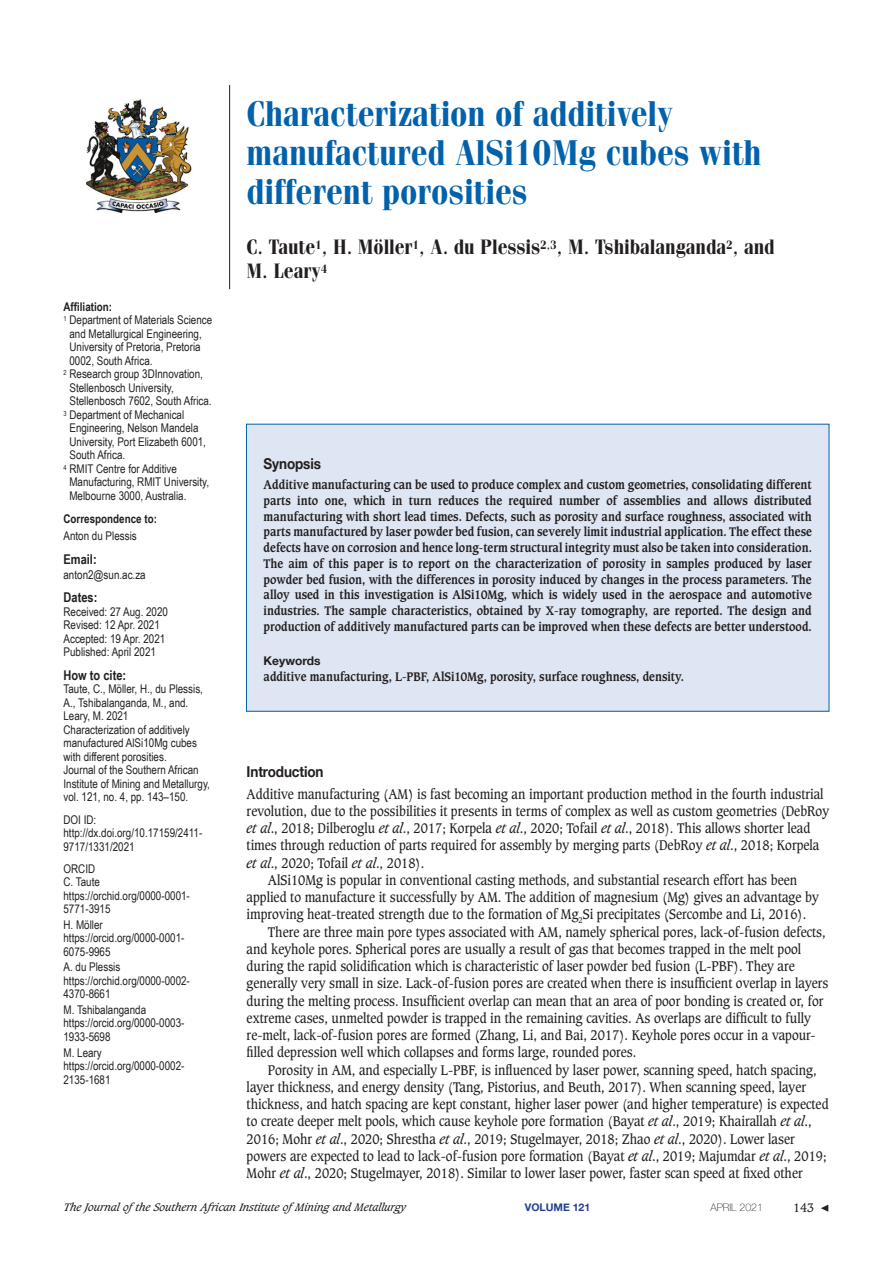
<style>
.page{position:relative;width:893px;height:1263px;background:#fff}
.page>*{position:absolute;margin:0;border:0;box-sizing:border-box;transform-origin:0 0}
.Body_Copy{font:36px/39px "Cg Fenice Bd";color:#0161aa;scale:.9 1}
.Body_Copy-2{font:21px/24px "Cg Fenice Bd";color:#231f20;scale:.9 1}
._1st_Level_Header{font:700 15px "Helvetica Neue";letter-spacing:-.01em;color:#231f20;scale:.9 1}
.Body_Copy-3{font:13.5px/17.2px "Caxton";color:#231f20;scale:.9 1}
._1st_Para{font:13.5px/17.2px "Caxton";color:#231f20;scale:.9 1}
.Front_panel_heading{font:700 13.5px "Arial Narrow";color:#231f20}
.Front_panel_text{font:12px/13.5px "Arial Narrow";color:#231f20}
.Synopsis_body_copy{font:700 12px/15.8px "Caxton";color:#231f20;text-align:justify;scale:.9 1}
.Synopsis_1st_para{font:700 12px "Caxton";color:#231f20;scale:.9 1}
.Front_panel_heading-2{font:700 12px "Arial Narrow";color:#231f20}
.Body_Copy-4{font:12px "Arial Narrow";color:#231f20}
.t1{font:700 12px "Helvetica Neue";color:#231f20}
.t2{font:12px "Caxton";color:#231f20}
.t3{font:italic 10.5px "Caxton";color:#231f20}
.t4{font:700 10.5px "Helvetica Neue";color:#253f8e}
.t5{font:100 10.5px "Helvetica Neue";color:#231f20}
.s1{font-style:italic}
.s2{font-family:"Minion Pro";font-size:15px}
</style>
<div class="page">
<img style="left:86px;top:100px;width:106px;height:112px">
<div style="left:246px;top:424px;width:583px;height:287px;background:#dfe6f3"></div>
<hr style="left:229px;top:85px;width:1px;height:204px;background:#231f20">
<p class="Front_panel_heading-2" style="left:64px;top:297px;width:50px">Affiliation:</p>
<p class="Front_panel_text" style="left:69px;top:313px;width:144px;text-indent:-6px"><sup>1</sup> Department of Materials Science and Metallurgical Engineering,<br>University of Pretoria, Pretoria<br>0002, South Africa.</p>
<p class="Front_panel_text" style="left:69px;top:367px;width:144px;text-indent:-6px"><sup>2</sup> Research group 3DInnovation,<br>Stellenbosch University,<br>Stellenbosch 7602, South Africa.</p>
<p class="Front_panel_text" style="left:69px;top:407px;width:138px;text-indent:-6px"><sup>3</sup> Department of Mechanical<br>Engineering, Nelson Mandela<br>University, Port Elizabeth 6001,<br>South Africa.</p>
<p class="Front_panel_text" style="left:69px;top:461px;width:141px;text-indent:-6px"><sup>4</sup> RMIT Centre for Additive<br>Manufacturing, RMIT University,<br>Melbourne 3000, Australia.</p>
<p class="Front_panel_heading-2" style="left:64px;top:510px;width:95px">Correspondence to:</p>
<p class="Body_Copy-4" style="left:64px;top:527px;width:75px">Anton du Plessis</p>
<p class="Front_panel_heading" style="left:64px;top:549px;width:35px">Email:</p>
<p class="Front_panel_text" style="left:64px;top:567px;width:84px">anton2@sun.ac.za</p>
<p class="Front_panel_heading" style="left:64px;top:587px;width:35px">Dates:</p>
<p class="Front_panel_text" style="left:64px;top:604px;width:106px">Received: 27 Aug. 2020</p>
<p class="Front_panel_text" style="left:64px;top:618px;width:98px">Revised: 12 Apr. 2021</p>
<p class="Front_panel_text" style="left:64px;top:631px;width:103px">Accepted: 19 Apr. 2021</p>
<p class="Front_panel_text" style="left:64px;top:645px;width:94px">Published: April 2021</p>
<p class="Front_panel_heading" style="left:64px;top:665px;width:64px">How to cite:</p>
<p class="Front_panel_text" style="left:64px;top:682px;width:148px">Taute, C., Möller, H., du Plessis,<br>A., Tshibalanganda, M., and.<br>Leary, M. 2021<br>Characterization of additively manufactured AlSi10Mg cubes with different porosities.<br>Journal of the Southern African<br>Institute of Mining and Metallurgy, vol. 121, no. 4, pp. 143–150.</p>
<p class="Front_panel_text" style="left:64px;top:812px;width:34px">DOI ID:</p>
<p class="Front_panel_text" style="left:64px;top:825px;width:140px">http://dx.doi.org/10.17159/2411-<br>9717/1331/2021</p>
<p class="Front_panel_text" style="left:64px;top:861px;width:128px">ORCID<br>C. Taute https://orchid.org/0000-0001-<br>5771-3915</p>
<p class="Front_panel_text" style="left:64px;top:917px;width:122px">H. Möller https://orcid.org/0000-0001-<br>6075-9965</p>
<p class="Front_panel_text" style="left:64px;top:960px;width:128px">A. du Plessis https://orchid.org/0000-0002-<br>4370-8661</p>
<p class="Front_panel_text" style="left:64px;top:1002px;width:122px">M. Tshibalanganda https://orcid.org/0000-0003-<br>1933-5698</p>
<p class="Front_panel_text" style="left:64px;top:1045px;width:122px">M. Leary https://orcid.org/0000-0002-<br>2135-1681</p>
<p class="Body_Copy" style="left:247px;top:95px;width:574px">Characterization of additively manufactured AlSi10Mg cubes with different porosities</p>
<p class="Body_Copy-2" style="left:247px;top:235px;width:588px">C. Taute<sup>1</sup>, H. Möller<sup>1</sup>, A. du Plessis<sup>2,3</sup>, M. Tshibalanganda<sup>2</sup>, and<br>M. Leary<sup>4</sup></p>
<p class="_1st_Level_Header" style="left:264px;top:452px;width:65px">Synopsis</p>
<p class="Synopsis_body_copy" style="left:264px;top:477px;width:611px">Additive manufacturing can be used to produce complex and custom geometries, consolidating different parts into one, which in turn reduces the required number of assemblies and allows distributed manufacturing with short lead times. Defects, such as porosity and surface roughness, associated with parts manufactured by laser powder bed fusion, can severely limit industrial application. The effect these defects have on corrosion and hence long-term structural integrity must also be taken into consideration.<br>The aim of this paper is to report on the characterization of porosity in samples produced by laser powder bed fusion, with the differences in porosity induced by changes in the process parameters. The alloy used in this investigation is AlSi10Mg, which is widely used in the aerospace and automotive industries. The sample characteristics, obtained by X-ray tomography, are reported. The design and production of additively manufactured parts can be improved when these defects are better understood.</p>
<p class="t1" style="left:264px;top:651px;width:59px">Keywords</p>
<p class="Synopsis_1st_para" style="left:264px;top:669px;width:469px">additive manufacturing, L-PBF, AlSi10Mg, porosity, surface roughness, density.</p>
<p class="_1st_Level_Header" style="left:247px;top:760px;width:87px">Introduction</p>
<p class="_1st_Para" style="left:247px;top:785px;width:649px">Additive manufacturing (AM) is fast becoming an important production method in the fourth industrial revolution, due to the possibilities it presents in terms of complex as well as custom geometries (DebRoy <span class="s1">et al</span>., 2018; Dilberoglu <span class="s1">et al</span>., 2017; Korpela <span class="s1">et al</span>., 2020; Tofail <span class="s1">et al</span>., 2018). This allows shorter lead times through reduction of parts required for assembly by merging parts (DebRoy <span class="s1">et al</span>., 2018; Korpela <span class="s1">et al</span>., 2020; Tofail <span class="s1">et al</span>., 2018).</p>
<p class="Body_Copy-3" style="left:247px;top:872px;width:637px;text-indent:21px">AlSi10Mg is popular in conventional casting methods, and substantial research effort has been applied to manufacture it successfully by AM. The addition of magnesium (Mg) gives an advantage by improving heat-treated strength due to the formation of Mg<sub>2</sub>Si precipitates (Sercombe and Li, 2016).</p>
<p class="Body_Copy-3" style="left:247px;top:923px;width:648px;text-indent:21px">There are three main pore types associated with AM, namely spherical pores, lack-of-fusion defects, and keyhole pores. Spherical pores are usually a result of gas that becomes trapped in the melt pool during the rapid solidification which is characteristic of laser powder bed fusion (L-PBF). They are generally very small in size. Lack-of-fusion pores are created when there is insufficient overlap in layers during the melting process. Insufficient overlap can mean that an area of poor bonding is created or, for extreme cases, unmelted powder is trapped in the remaining cavities. As overlaps are difficult to fully re-melt, lack-of-fusion pores are formed (Zhang, Li, and Bai, 2017). Keyhole pores occur in a vapour&shy;filled depression well which collapses and forms large, rounded pores.</p>
<p class="Body_Copy-3" style="left:247px;top:1061px;width:648px;text-indent:21px">Porosity in AM, and especially L-PBF, is influenced by laser power, scanning speed, hatch spacing, layer thickness, and energy density (Tang, Pistorius, and Beuth, 2017). When scanning speed, layer thickness, and hatch spacing are kept constant, higher laser power (and higher temperature) is expected to create deeper melt pools, which cause keyhole pore formation (Bayat <span class="s1">et al</span>., 2019; Khairallah <span class="s1">et al</span>., 2016; Mohr <span class="s1">et al</span>., 2020; Shrestha <span class="s1">et al</span>., 2019; Stugelmayer, 2018; Zhao <span class="s1">et al</span>., 2020). Lower laser powers are expected to lead to lack-of-fusion pore formation (Bayat <span class="s1">et al</span>., 2019; Majumdar <span class="s1">et al</span>., 2019; Mohr <span class="s1">et al</span>., 2020; Stugelmayer, 2018). Similar to lower laser power, faster scan speed at fixed other</p>
<p class="t3" style="left:64px;top:1201px;width:344px">The Journal ofthe Southern African Institute ofMining and Metallurgy</p>
<p class="t4" style="left:525px;top:1199px;width:67px">VOLUME 121</p>
<p class="t5" style="left:710px;top:1199px;width:54px">APRIL 2021</p>
<p class="t2" style="left:793px;top:1200px;width:38px">143 <span class="s2">◀</span></p>
</div>
